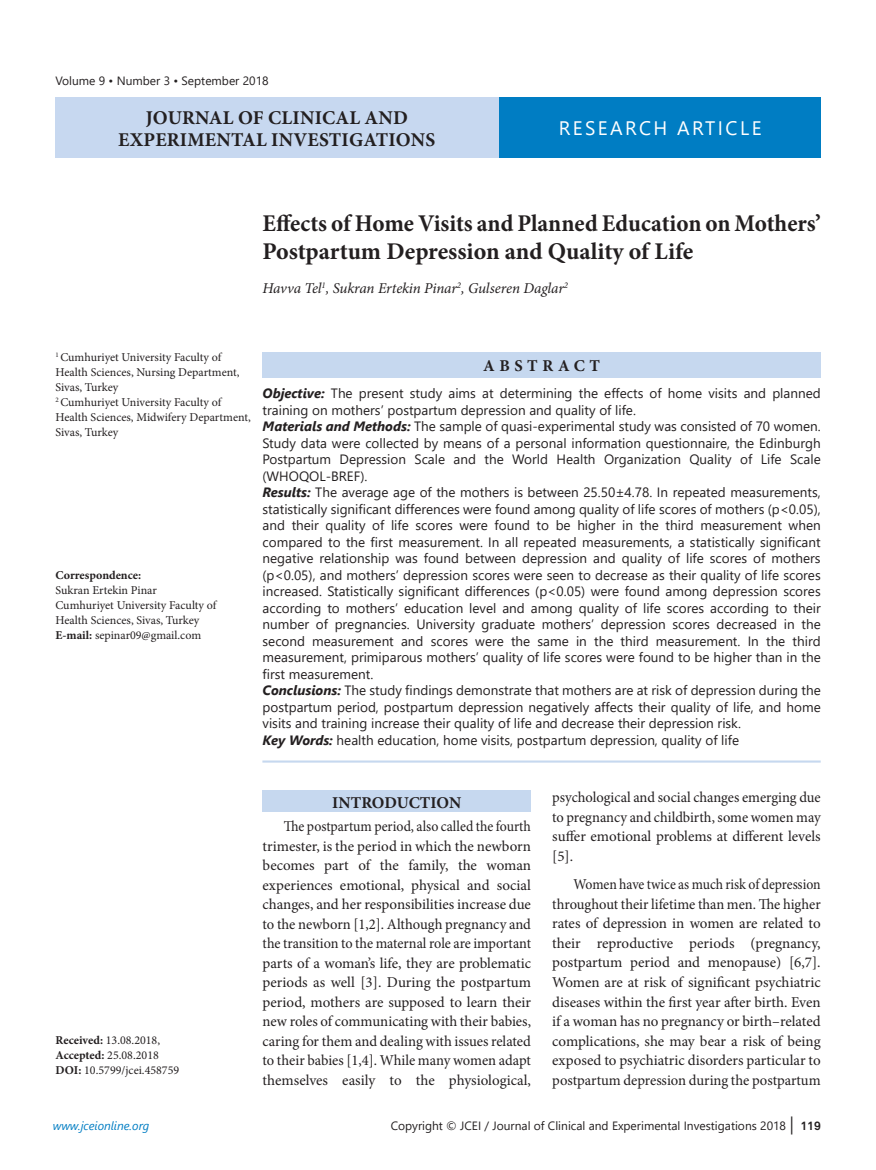
<style>
.page{position:relative;width:876px;height:1170px;background:#fff}
.page>*{position:absolute;margin:0;border:0;box-sizing:border-box;transform-origin:0 0}
.Konu_Başlığı{font:700 24px/28.5px "Minion Pro";color:#231f20}
.t1{font:700 19.5px/22.5px "Minion Pro";letter-spacing:.01em;color:#231f20;text-align:center}
.t2{font:19.5px "Segoe UI";letter-spacing:.125em;color:#fff}
.introductin_başlık{font:700 16.5px "Minion Pro";color:#231f20}
.Özet_Başlıkk{font:700 16.5px "Minion Pro";letter-spacing:.28em;color:#231f20}
.Metin{font:15px/19.5px "Minion Pro";color:#231f20;text-align:justify;scale:.92 1}
.Metin-2{font:15px/19.5px "Minion Pro";color:#231f20;text-align:justify;scale:.91 1}
.Metin-3{font:15px/19.5px "Minion Pro";color:#231f20;text-align:justify}
.Yazarlar{font:italic 15px "Minion Pro";letter-spacing:-.015em;color:#231f20}
.Özet_Metin{font:13.5px/16.5px "Segoe UI";color:#231f20;text-align:justify}
.Adres{font:12px/15px "Minion Pro";color:#231f20}
.Kurum{font:12px/15px "Minion Pro";color:#231f20}
.t3{font:12px "Segoe UI";color:#231f20}
.t4{font:italic 12px "Segoe UI";color:#007dc3}
.Adres-2{font:700 12px "Minion Pro";color:#231f20}
.t5{font:700 12px "Akkurat Pro";color:#231f20}
.s1{font-weight:700}
.s2{font-weight:700;font-style:italic}
.s3{font-family:"Minion Pro";font-size:18px}
</style>
<div class="page">
<div style="left:55px;top:98px;width:445px;height:60px;background:#c7d8f0"></div>
<div style="left:500px;top:98px;width:321px;height:60px;background:#007dc3"></div>
<div style="left:263px;top:353px;width:558px;height:25px;background:#c6d8ef"></div>
<div style="left:263px;top:790px;width:268px;height:22px;background:#c6d8ef"></div>
<hr style="left:262px;top:760px;width:559px;height:2px;background:#c6d8ef">
<p class="t3" style="left:56px;top:69px;width:215px">Volume 9 • Number 3 • September 2018</p>
<h2 class="t1" style="left:118px;top:106px;width:318px">JOURNAL OF CLINICAL AND<br>EXPERIMENTAL INVESTIGATIONS</h2>
<h2 class="t2" style="left:559px;top:110px;width:204px">RESEARCH ARTICLE</h2>
<p class="Konu_Başlığı" style="left:263px;top:208px;width:560px">Effects of Home Visits and Planned Education on Mothers’<br>Postpartum Depression and Quality of Life</p>
<p class="Yazarlar" style="left:263px;top:278px;width:307px">Havva Tel<sup>1</sup>, Sukran Ertekin Pinar<sup>2</sup>, Gulseren Daglar<sup>2</sup></p>
<p class="Kurum" style="left:56px;top:350px;width:186px"><sup>1</sup> Cumhuriyet University Faculty of<br>Health Sciences, Nursing Department,<br>Sivas, Turkey</p>
<p class="Kurum" style="left:56px;top:395px;width:197px"><sup>2</sup> Cumhuriyet University Faculty of<br>Health Sciences, Midwifery Department,<br>Sivas, Turkey</p>
<p class="Adres-2" style="left:56px;top:567px;width:87px">Correspondence:</p>
<p class="Adres" style="left:56px;top:583px;width:103px">Sukran Ertekin Pinar</p>
<p class="Adres" style="left:56px;top:598px;width:162px">Cumhuriyet University Faculty of<br>Health Sciences, Sivas, Turkey</p>
<p class="Adres" style="left:56px;top:628px;width:147px"><span class="s1">E-mail:</span> sepinar09@gmail.com</p>
<p class="Özet_Başlıkk" style="left:483px;top:354px;width:119px">ABSTRACT</p>
<p class="Özet_Metin" style="left:263px;top:384px;width:560px"><span class="s2">Objective:</span> The present study aims at determining the effects of home visits and planned training on mothers’ postpartum depression and quality of life.</p>
<p class="Özet_Metin" style="left:263px;top:417px;width:560px"><span class="s2">Materials and Methods:</span> The sample of quasi-experimental study was consisted of 70 women.<br>Study data were collected by means of a personal information questionnaire, the Edinburgh Postpartum Depression Scale and the World Health Organization Quality of Life Scale (WHOQOL-BREF).</p>
<p class="Özet_Metin" style="left:263px;top:483px;width:560px"><span class="s2">Results:</span> The average age of the mothers is between 25.50±4.78. In repeated measurements, statistically significant differences were found among quality of life scores of mothers (p&lt;0.05), and their quality of life scores were found to be higher in the third measurement when compared to the first measurement. In all repeated measurements, a statistically significant negative relationship was found between depression and quality of life scores of mothers (p&lt;0.05), and mothers’ depression scores were seen to decrease as their quality of life scores increased. Statistically significant differences (p&lt;0.05) were found among depression scores according to mothers’ education level and among quality of life scores according to their number of pregnancies. University graduate mothers’ depression scores decreased in the second measurement and scores were the same in the third measurement. In the third measurement, primiparous mothers’ quality of life scores were found to be higher than in the first measurement.</p>
<p class="Özet_Metin" style="left:263px;top:681px;width:560px"><span class="s2">Conclusions:</span> The study findings demonstrate that mothers are at risk of depression during the postpartum period, postpartum depression negatively affects their quality of life, and home visits and training increase their quality of life and decrease their depression risk.</p>
<p class="Özet_Metin" style="left:263px;top:730px;width:478px"><span class="s2">Key Words:</span> health education, home visits, postpartum depression, quality of life</p>
<p class="Adres" style="left:56px;top:1033px;width:106px"><span class="s1">Received:</span> 13.08.2018,</p>
<p class="Adres" style="left:56px;top:1048px;width:105px"><span class="s1">Accepted:</span> 25.08.2018</p>
<p class="Adres" style="left:56px;top:1063px;width:125px"><span class="s1">DOI:</span> 10.5799/jcei.458759</p>
<p class="introductin_başlık" style="left:332px;top:790px;width:130px">INTRODUCTION</p>
<p class="Metin" style="left:263px;top:816px;width:293px;text-indent:21px">The postpartum period, also called the fourth trimester, is the period in which the newborn becomes part of the family, the woman experiences emotional, physical and social changes, and her responsibilities increase due to the newborn [1,2]. Although pregnancy and the transition to the maternal role are important parts of a woman’s life, they are problematic periods as well [3]. During the postpartum period, mothers are supposed to learn their new roles of communicating with their babies, caring for them and dealing with issues related to their babies [1,4]. While many women adapt themselves easily to the physiological,</p>
<p class="Metin-3" style="left:552px;top:787px;width:270px">psychological and social changes emerging due to pregnancy and childbirth, some women may suffer emotional problems at different levels [5].</p>
<p class="Metin-2" style="left:552px;top:874px;width:296px;text-indent:21px">Women have twice as much risk of depression throughout their lifetime than men. The higher rates of depression in women are related to their reproductive periods (pregnancy, postpartum period and menopause) [6,7].<br>Women are at risk of significant psychiatric diseases within the first year after birth. Even if a woman has no pregnancy or birth–related complications, she may bear a risk of being exposed to psychiatric disorders particular to postpartum depression during the postpartum</p>
<p class="t4" style="left:53px;top:1114px;width:98px">www.jceionline.org</p>
<p class="t3" style="left:391px;top:1114px;width:405px">Copyright © JCEI / Journal of Clinical and Experimental Investigations 2018 <span class="s3">|</span></p>
<p class="t5" style="left:800px;top:1118px;width:22px">119</p>
</div>
